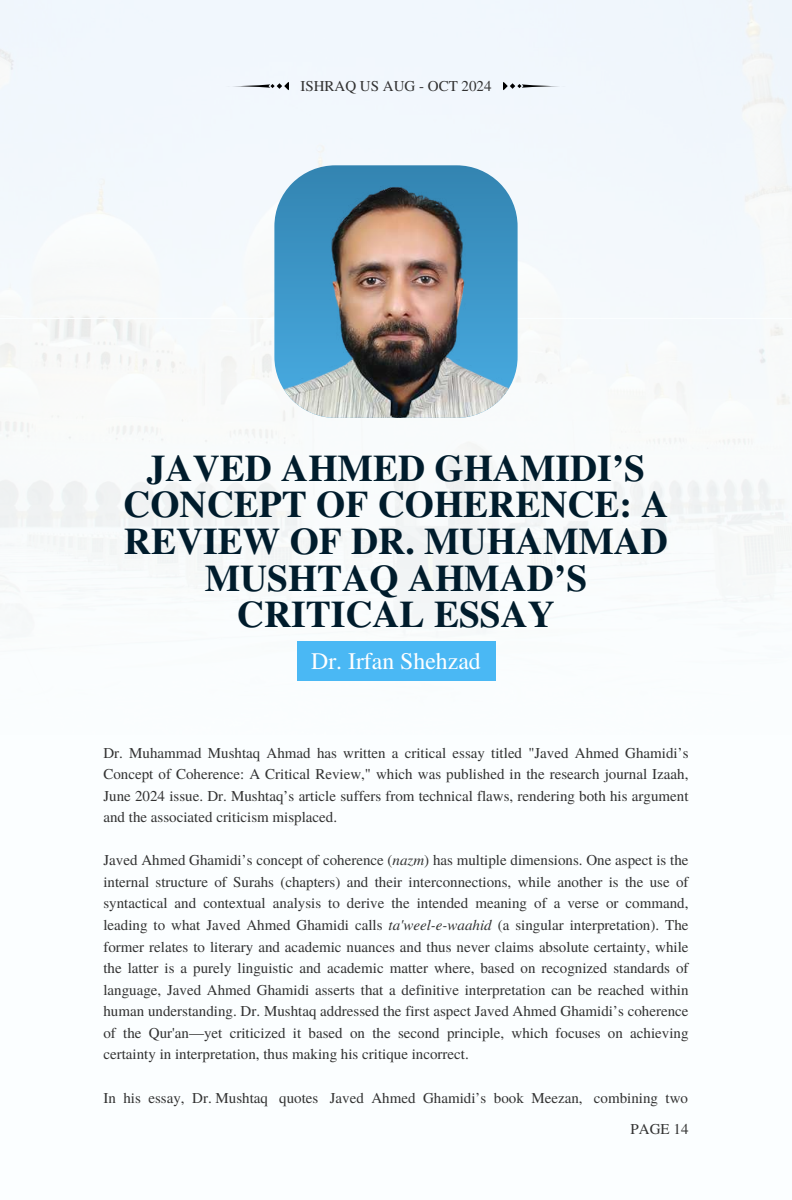
<style>
.page{position:relative;width:792px;height:1200px;background:#fff}
.page>*{position:absolute;margin:0;border:0;box-sizing:border-box;transform-origin:0 0}
.t1{font:700 37.5px/36.5px "Te X Gyre Termes";color:#001c2c;text-align:center}
.t2{font:23.75px "Te X Gyre Termes";color:#fff}
.t3{font:15px/21.5px "Te X Gyre Termes";color:#323232;text-align:justify}
.s1{font-style:italic}
</style>
<div class="page">
<div style="left:0;top:0;width:791px;height:1200px;background:#fbfeff"></div>
<div style="left:0;top:0;width:791px;height:545px;background:#f2f7fc"></div>
<div style="left:0;top:319px;width:395px;height:418px;background:#f9fbfb"></div>
<div style="left:396px;top:319px;width:395px;height:418px;background:#f8fbfc"></div>
<svg style="left:274px;top:165px;width:243px;height:253px;fill:#f2f8f8"></svg>
<div style="left:296px;top:641px;width:199px;height:40px;background:#4ab8f4"></div>
<svg style="left:225px;top:82px;width:63px;height:8px"></svg>
<svg style="left:504px;top:82px;width:62px;height:8px"></svg>
<img style="left:274px;top:176px;width:243px;height:242px;border-radius:61px">
<p class="t3" style="left:300px;top:74px;width:193px">ISHRAQ US AUG - OCT 2024</p>
<h1 class="t1" style="left:123px;top:448px;width:546px">JAVED AHMED GHAMIDI’S<br>CONCEPT OF COHERENCE: A<br>REVIEW OF DR. MUHAMMAD<br>MUSHTAQ AHMAD’S<br>CRITICAL ESSAY</h1>
<h2 class="t2" style="left:311px;top:644px;width:171px">Dr. Irfan Shehzad</h2>
<p class="t3" style="left:103px;top:741px;width:586px">Dr. Muhammad Mushtaq Ahmad has written a critical essay titled "Javed Ahmed Ghamidi’s Concept of Coherence: A Critical Review," which was published in the research journal Izaah, June 2024 issue. Dr. Mushtaq’s article suffers from technical flaws, rendering both his argument and the associated criticism misplaced.</p>
<p class="t3" style="left:103px;top:849px;width:586px">Javed Ahmed Ghamidi’s concept of coherence (<span class="s1">nazm</span>) has multiple dimensions. One aspect is the internal structure of Surahs (chapters) and their interconnections, while another is the use of syntactical and contextual analysis to derive the intended meaning of a verse or command, leading to what Javed Ahmed Ghamidi calls <span class="s1">ta'weel-e-waahid</span> (a singular interpretation). The former relates to literary and academic nuances and thus never claims absolute certainty, while the latter is a purely linguistic and academic matter where, based on recognized standards of language, Javed Ahmed Ghamidi asserts that a definitive interpretation can be reached within human understanding. Dr. Mushtaq addressed the first aspect Javed Ahmed Ghamidi’s coherence of the Qur'an—yet criticized it based on the second principle, which focuses on achieving certainty in interpretation, thus making his critique incorrect.</p>
<p class="t3" style="left:103px;top:1086px;width:586px">In his essay, Dr. Mushtaq quotes Javed Ahmed Ghamidi’s book Meezan, combining two</p>
<p class="t3" style="left:630px;top:1118px;width:59px">PAGE 14</p>
</div>
